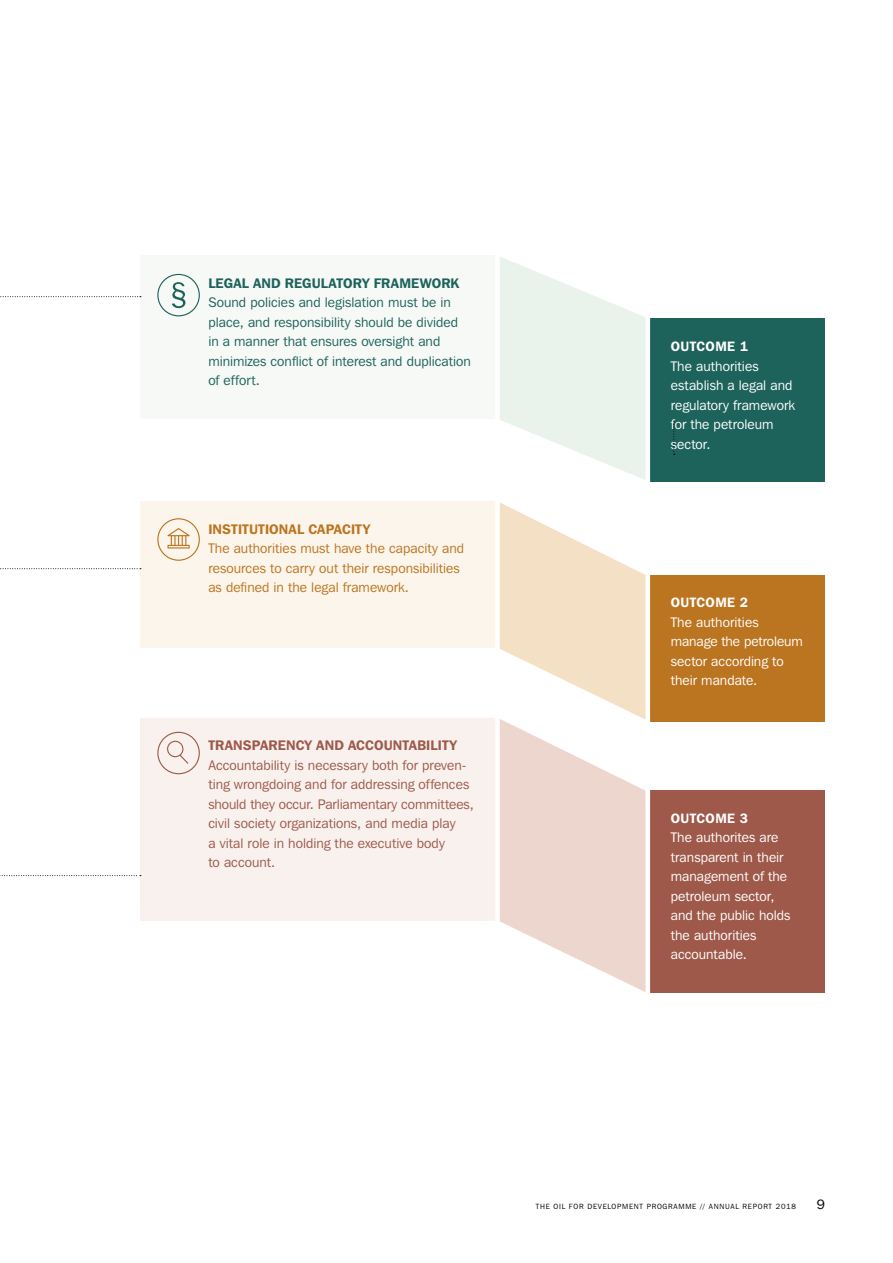
<style>
.page{position:relative;width:893px;height:1263px;background:#fff}
.page>*{position:absolute;margin:0;border:0;box-sizing:border-box;transform-origin:0 0}
.t1{font:13.8px/19.5px "Franklin Gothic IT Cby BT";letter-spacing:.005em;color:#fff}
.t2{font:13.8px/19.5px "Franklin Gothic IT Cby BT";letter-spacing:.005em;color:#9e594a}
.t3{font:13.8px/19.5px "Franklin Gothic IT Cby BT";letter-spacing:.005em;color:#1d625b}
.t4{font:13.8px/19.5px "Franklin Gothic IT Cby BT";letter-spacing:.005em;color:#bb741f}
.t5{font:600 13.8px "Franklin Gothic IT Cby BT";letter-spacing:.01em;color:#9e594a}
.t6{font:600 13.8px "Franklin Gothic IT Cby BT";letter-spacing:.01em;color:#1d625b}
.t7{font:600 13.8px "Franklin Gothic IT Cby BT";letter-spacing:.01em;color:#bb741f}
.t8{font:600 13.5px "Franklin Gothic IT Cby BT";letter-spacing:.03em;color:#fff}
.t9{font:13.5px "Franklin Gothic IT Cby BT";color:#000}
.t10{font:7.5px "Franklin Gothic IT Cby BT";letter-spacing:.1em;color:#000}
</style>
<div class="page">
<svg style="left:500px;top:257px;width:146px;height:223px"></svg>
<svg style="left:500px;top:503px;width:146px;height:489px"></svg>
<div style="left:649px;top:319px;width:176px;height:163px;background:#1d625b"></div>
<div style="left:649px;top:575px;width:176px;height:146px;background:#bb741f"></div>
<div style="left:649px;top:790px;width:176px;height:203px;background:#9e594a"></div>
<svg style="left:673px;top:422px;width:2px;height:33px"></svg>
<div style="left:140px;top:256px;width:356px;height:163px;background:#f6f9f6"></div>
<svg style="left:157px;top:274px;width:43px;height:42px"></svg>
<div style="left:140px;top:501px;width:357px;height:147px;background:#fcf5eb"></div>
<svg style="left:157px;top:518px;width:43px;height:43px"></svg>
<div style="left:140px;top:718px;width:357px;height:202px;background:#f9f1ed"></div>
<svg style="left:157px;top:732px;width:43px;height:42px"></svg>
<svg style="left:0;top:568px;width:141px;height:1px"></svg>
<svg style="left:0;top:296px;width:141px;height:1px"></svg>
<svg style="left:0;top:875px;width:141px;height:1px"></svg>
<hr style="left:646px;top:307px;width:4px;height:706px;background:#fff">
<div style="left:495px;top:224px;width:5px;height:872px;background:#fff"></div>
<p class="t6" style="left:208px;top:274px;width:252px">LEGAL AND REGULATORY FRAMEWORK</p>
<p class="t3" style="left:208px;top:293px;width:264px">Sound policies and legislation must be in place, and responsibility should be divided in a manner that ensures oversight and minimizes conflict of interest and duplication of effort.</p>
<p class="t7" style="left:208px;top:520px;width:163px">INSTITUTIONAL CAPACITY</p>
<p class="t4" style="left:208px;top:539px;width:257px">The authorities must have the capacity and resources to carry out their responsibilities as defined in the legal framework.</p>
<p class="t5" style="left:208px;top:737px;width:250px">TRANSPARENCY AND ACCOUNTABILITY</p>
<p class="t2" style="left:208px;top:755px;width:267px">Accountability is necessary both for preven&shy;ting wrongdoing and for addressing offences should they occur. Parliamentary committees, civil society organizations, and media play<br>a vital role in holding the executive body<br>to account.</p>
<p class="t8" style="left:671px;top:338px;width:79px">OUTCOME 1</p>
<p class="t1" style="left:671px;top:356px;width:126px">The authorities establish a legal and regulatory framework for the petroleum sector.</p>
<p class="t8" style="left:671px;top:594px;width:79px">OUTCOME 2</p>
<p class="t1" style="left:671px;top:612px;width:133px">The authorities manage the petroleum sector according to their mandate.</p>
<p class="t8" style="left:671px;top:809px;width:79px">OUTCOME 3</p>
<p class="t1" style="left:671px;top:827px;width:121px">The authorites are transparent in their management of the petroleum sector, and the public holds the authorities accountable.</p>
<p class="t10" style="left:536px;top:1202px;width:262px">THE OIL FOR DEVELOPMENT PROGRAMME // ANNUAL REPORT 2018</p>
<p class="t9" style="left:817px;top:1196px;width:10px">9</p>
</div>
